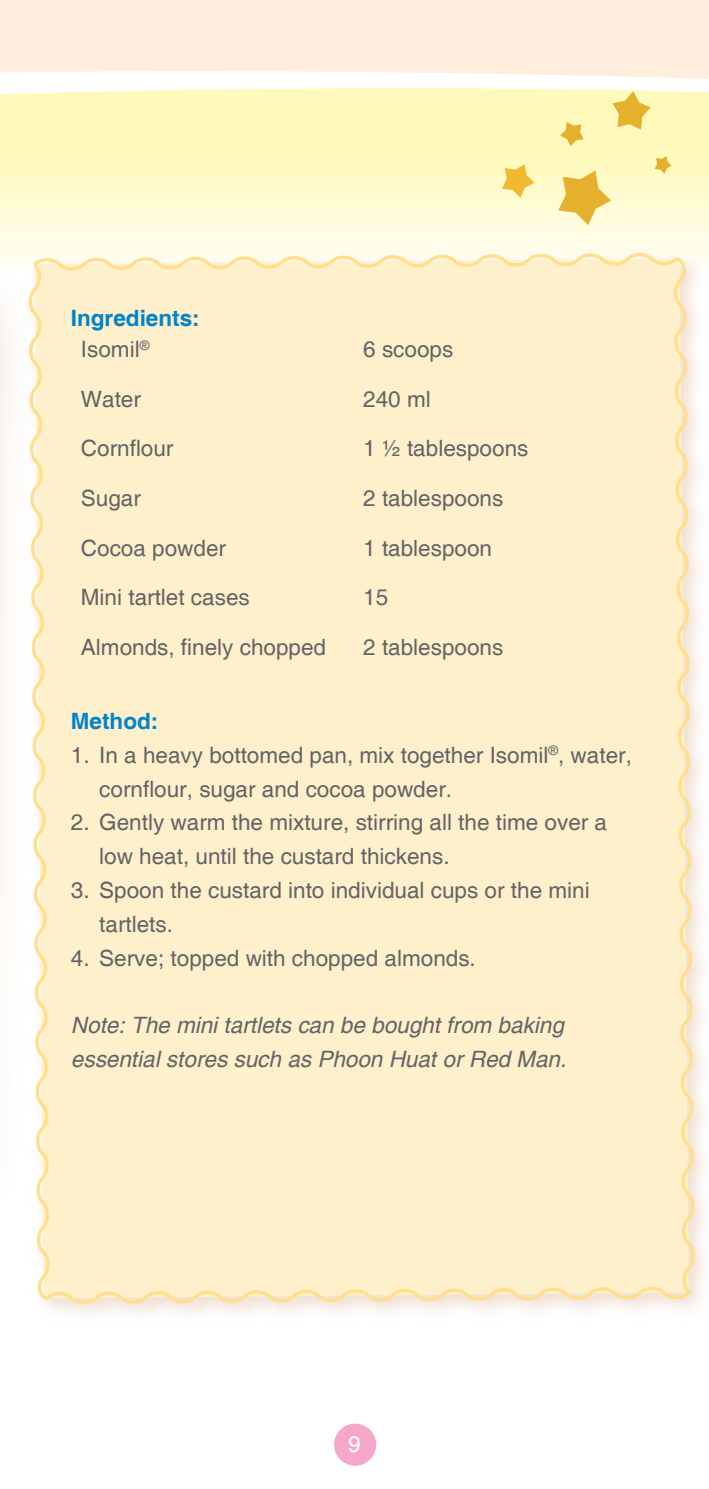
<style>
.page{position:relative;width:709px;height:1489px;background:#fff}
.page>*{position:absolute;margin:0;border:0;box-sizing:border-box;transform-origin:0 0}
.t1{font:22.5px/33.8px "Helvetica";color:#636466}
.t2{font:italic 22.5px/33.8px "Helvetica";color:#636466}
.t3{font:700 22.5px "Helvetica";color:#0084cb}
</style>
<div class="page">
<div style="left:334px;top:1423px;width:42px;height:42px;background:#f5a7c9;border-radius:50%"></div>
<svg style="left:0;top:140px;width:709px;height:112px;background:#fffbcd"></svg>
<div style="left:20px;top:244px;width:689px;height:1082px;background:#ebd5c3;opacity:.75"></div>
<div style="left:24px;top:248px;width:675px;height:1060px;background:#fff0cc"></div>
<div style="left:0;top:252px;width:33px;height:968px;background:#fefdfc"></div>
<div style="left:0;top:103px;width:709px;height:37px;background:#fffabc"></div>
<svg style="left:0;top:0;width:709px;height:103px;fill:#ffeddd"></svg>
<svg style="left:613px;top:91px;width:37px;height:38px"></svg>
<svg style="left:560px;top:122px;width:23px;height:24px"></svg>
<svg style="left:558px;top:171px;width:53px;height:54px;background:#f2d47d"></svg>
<svg style="left:502px;top:164px;width:32px;height:34px"></svg>
<svg style="left:654px;top:156px;width:17px;height:18px"></svg>
<p class="t3" style="left:71px;top:304px;width:130px">Ingredients:</p>
<p class="t1" style="left:81px;top:333px;width:70px">Isomil<sup>®</sup></p>
<p class="t1" style="left:363px;top:333px;width:92px">6 scoops</p>
<p class="t1" style="left:81px;top:383px;width:62px">Water</p>
<p class="t1" style="left:363px;top:383px;width:69px">240 ml</p>
<p class="t1" style="left:81px;top:432px;width:94px">Cornflour</p>
<p class="t1" style="left:363px;top:432px;width:167px">1 ½ tablespoons</p>
<p class="t1" style="left:81px;top:482px;width:62px">Sugar</p>
<p class="t1" style="left:363px;top:482px;width:142px">2 tablespoons</p>
<p class="t1" style="left:81px;top:531px;width:147px">Cocoa powder</p>
<p class="t1" style="left:363px;top:531px;width:130px">1 tablespoon</p>
<p class="t1" style="left:81px;top:581px;width:170px">Mini tartlet cases</p>
<p class="t1" style="left:363px;top:581px;width:27px">1 5</p>
<p class="t1" style="left:81px;top:631px;width:247px">Almonds, finely chopped</p>
<p class="t1" style="left:363px;top:631px;width:142px">2 tablespoons</p>
<p class="t3" style="left:71px;top:707px;width:89px">Method:</p>
<p class="t1" style="left:71px;top:739px;width:562px">1 . In a heavy bottomed pan, mix together Isomil<sup>®</sup>, water,</p>
<p class="t1" style="left:99px;top:772px;width:354px">cornflour, sugar and cocoa powder.</p>
<p class="t1" style="left:99px;top:806px;width:509px;text-indent:-28px">2. Gently warm the mixture, stirring all the time over a low heat, until the custard thickens.</p>
<p class="t1" style="left:99px;top:874px;width:492px;text-indent:-28px">3. Spoon the custard into individual cups or the mini tartlets.</p>
<p class="t1" style="left:71px;top:941px;width:406px">4. Serve; topped with chopped almonds.</p>
<p class="t2" style="left:71px;top:1009px;width:497px">Note: The mini tartlets can be bought from baking essential stores such as Phoon Huat or Red Man.</p>
</div>
